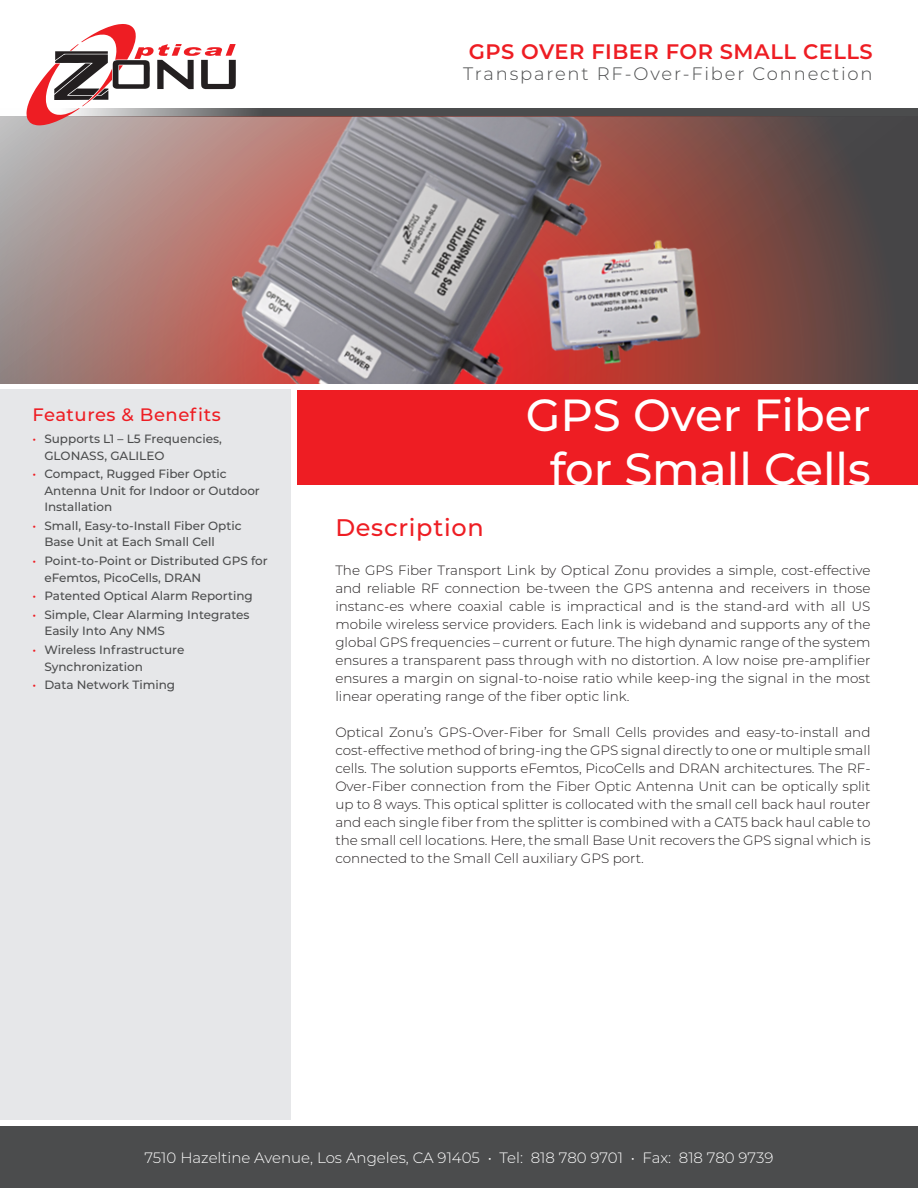
<style>
.page{position:relative;width:918px;height:1188px;background:#fff}
.page>*{position:absolute;margin:0;border:0;box-sizing:border-box;transform-origin:0 0}
.t1{font:500 45px/54px "Montserrat";color:#fff;text-align:center}
.t2{font:500 24px "Montserrat";letter-spacing:.03em;color:#ee1d23}
.t3{font:600 21px "Montserrat";letter-spacing:.025em;color:#ee1d23}
.t4{font:300 18px "Montserrat";letter-spacing:.1em;color:#4b4c4d}
.t5{font:500 18px "Montserrat";letter-spacing:.03em;color:#ee1d23}
.t6{font:300 15px "Montserrat";color:#fff}
.t7{font:300 13.5px/18px "Montserrat";color:#231f20;text-align:justify}
.t8{font:500 12px/16.5px "Montserrat";color:#4b4c4d}
.s1{color:#ee1d23}
</style>
<div class="page">
<div style="left:0;top:390px;width:291px;height:730px;background:#e6e7e9"></div>
<div style="left:0;top:1126px;width:918px;height:62px;background:#4b4c4d"></div>
<div style="left:0;top:108px;width:918px;height:9px;background:#4b4c4d"></div>
<div style="left:297px;top:390px;width:621px;height:94px;background:#ee1d23"></div>
<svg style="left:0;top:117px;width:918px;height:267px;background:#8c6f6c"></svg>
<img style="left:218px;top:117px;width:560px;height:267px">
<svg style="left:26px;top:24px;width:210px;height:101px"></svg>
<h3 class="t3" style="left:469px;top:36px;width:405px">GPS OVER FIBER FOR SMALL CELLS</h3>
<h3 class="t4" style="left:463px;top:62px;width:411px">Transparent RF-Over-Fiber Connection</h3>
<h3 class="t5" style="left:32px;top:402px;width:190px">Features &amp; Benefits</h3>
<p class="t8" style="left:44px;top:430px;width:179px;text-indent:-12px"><span class="s1">•</span> Supports L1 – L5 Frequencies,<br>GLONASS, GALILEO</p>
<p class="t8" style="left:44px;top:465px;width:217px;text-indent:-12px"><span class="s1">•</span> Compact, Rugged Fiber Optic<br>Antenna Unit for Indoor or Outdoor<br>Installation</p>
<p class="t8" style="left:44px;top:517px;width:199px;text-indent:-12px"><span class="s1">•</span> Small, Easy-to-Install Fiber Optic<br>Base Unit at Each Small Cell</p>
<p class="t8" style="left:44px;top:552px;width:225px;text-indent:-12px"><span class="s1">•</span> Point-to-Point or Distributed GPS for eFemtos, PicoCells, DRAN</p>
<p class="t8" style="left:32px;top:587px;width:222px"><span class="s1">•</span> Patented Optical Alarm Reporting</p>
<p class="t8" style="left:44px;top:606px;width:207px;text-indent:-12px"><span class="s1">•</span> Simple, Clear Alarming Integrates<br>Easily Into Any NMS</p>
<p class="t8" style="left:44px;top:641px;width:142px;text-indent:-12px"><span class="s1">•</span> Wireless Infrastructure<br>Synchronization</p>
<p class="t8" style="left:32px;top:676px;width:144px"><span class="s1">•</span> Data Network Timing</p>
<h1 class="t1" style="left:526px;top:387px;width:347px">GPS Over Fiber for Small Cells</h1>
<h2 class="t2" style="left:335px;top:511px;width:150px">Description</h2>
<p class="t7" style="left:335px;top:561px;width:537px">The GPS Fiber Transport Link by Optical Zonu provides a simple, cost-effective and reliable RF connection be-tween the GPS antenna and receivers in those instanc-es where coaxial cable is impractical and is the stand-ard with all US mobile wireless service providers. Each link is wideband and supports any of the global GPS frequencies – current or future. The high dynamic range of the system ensures a transparent pass through with no distortion. A low noise pre-amplifier ensures a margin on signal-to-noise ratio while keep-ing the signal in the most linear operating range of the fiber optic link.</p>
<p class="t7" style="left:335px;top:723px;width:537px">Optical Zonu’s GPS-Over-Fiber for Small Cells provides and easy-to-install and cost-effective method of bring-ing the GPS signal directly to one or multiple small cells. The solution supports eFemtos, PicoCells and DRAN architectures. The RF-Over-Fiber connection from the Fiber Optic Antenna Unit can be optically split up to 8 ways. This optical splitter is collocated with the small cell back haul router and each single fiber from the splitter is combined with a CAT5 back haul cable to the small cell locations. Here, the small Base Unit recovers the GPS signal which is connected to the Small Cell auxiliary GPS port.</p>
<p class="t6" style="left:145px;top:1147px;width:630px">7510 Hazeltine Avenue, Los Angeles, CA 91405 • Tel: 818 780 9701 • Fax: 818 780 9739</p>
</div>
